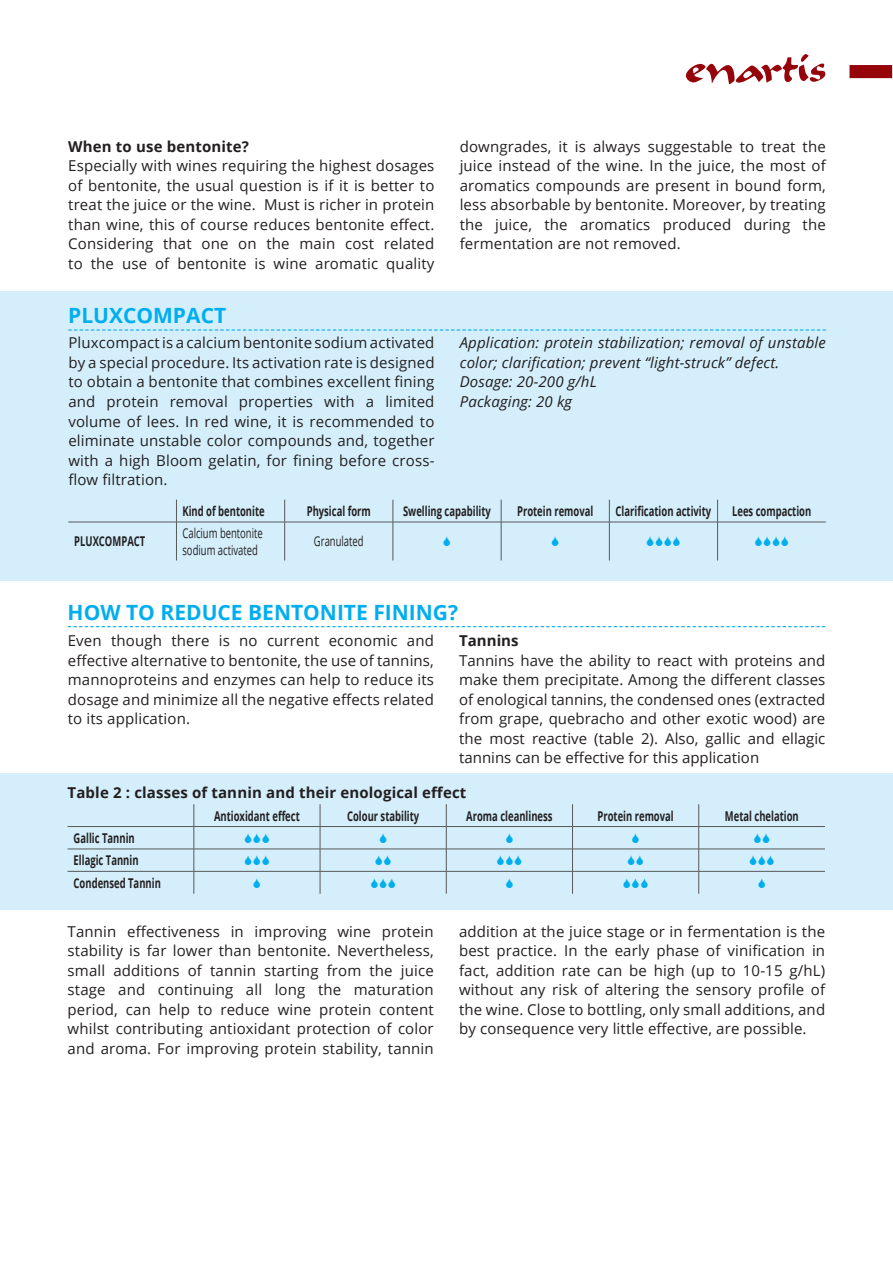
<style>
.page{position:relative;width:893px;height:1263px;background:#fff}
.page>*{position:absolute;margin:0;border:0;box-sizing:border-box;transform-origin:0 0}
.t1{font:700 21px "Open Sans";color:#00aeef}
.t2{font:15px/19.5px "Open Sans";letter-spacing:.01em;color:#231f20;text-align:justify}
.t3{font:italic 15px/19.5px "Open Sans";letter-spacing:.01em;color:#231f20}
.t4{font:700 15px "Open Sans";letter-spacing:.01em;color:#231f20}
.t5{font:700 13.5px "Open Sans";color:#231f20;scale:.7 1}
.t6{font:13.5px/16.2px "Open Sans";color:#231f20;scale:.7 1}
</style>
<div class="page">
<div style="left:0;top:773px;width:893px;height:137px;background:#d4effb"></div>
<div style="left:0;top:291px;width:893px;height:289px;background:#d4effb"></div>
<svg style="left:68px;top:329px;width:758px;height:2px"></svg>
<svg style="left:176px;top:500px;width:1px;height:22px"></svg>
<svg style="left:284px;top:500px;width:1px;height:22px"></svg>
<svg style="left:393px;top:500px;width:1px;height:22px"></svg>
<svg style="left:501px;top:500px;width:1px;height:22px"></svg>
<svg style="left:609px;top:500px;width:1px;height:22px"></svg>
<svg style="left:717px;top:500px;width:1px;height:22px"></svg>
<hr style="left:68px;top:522px;width:108px;height:1px;background:#57585a">
<hr style="left:176px;top:522px;width:109px;height:1px;background:#57585a">
<hr style="left:176px;top:522px;width:1px;height:38px;background:#57585a">
<hr style="left:285px;top:522px;width:108px;height:1px;background:#57585a">
<hr style="left:284px;top:522px;width:1px;height:38px;background:#57585a">
<hr style="left:393px;top:522px;width:108px;height:1px;background:#57585a">
<hr style="left:393px;top:522px;width:1px;height:38px;background:#57585a">
<hr style="left:501px;top:522px;width:108px;height:1px;background:#57585a">
<hr style="left:501px;top:522px;width:1px;height:38px;background:#57585a">
<hr style="left:609px;top:522px;width:109px;height:1px;background:#57585a">
<hr style="left:609px;top:522px;width:1px;height:38px;background:#57585a">
<hr style="left:718px;top:522px;width:108px;height:1px;background:#57585a">
<hr style="left:717px;top:522px;width:1px;height:38px;background:#57585a">
<svg style="left:68px;top:626px;width:757px;height:1px"></svg>
<hr style="left:68px;top:826px;width:126px;height:1px;background:#57585a">
<hr style="left:194px;top:826px;width:126px;height:1px;background:#57585a">
<hr style="left:320px;top:826px;width:126px;height:1px;background:#57585a">
<hr style="left:446px;top:826px;width:126px;height:1px;background:#57585a">
<hr style="left:572px;top:826px;width:127px;height:1px;background:#57585a">
<hr style="left:699px;top:826px;width:126px;height:1px;background:#57585a">
<hr style="left:68px;top:849px;width:126px;height:1px;background:#57585a">
<hr style="left:194px;top:849px;width:126px;height:1px;background:#57585a">
<hr style="left:320px;top:849px;width:126px;height:1px;background:#57585a">
<hr style="left:446px;top:849px;width:126px;height:1px;background:#57585a">
<hr style="left:572px;top:849px;width:127px;height:1px;background:#57585a">
<hr style="left:699px;top:849px;width:126px;height:1px;background:#57585a">
<hr style="left:68px;top:871px;width:126px;height:1px;background:#57585a">
<hr style="left:194px;top:871px;width:126px;height:1px;background:#57585a">
<svg style="left:194px;top:804px;width:1px;height:90px"></svg>
<hr style="left:320px;top:871px;width:126px;height:1px;background:#57585a">
<svg style="left:320px;top:804px;width:1px;height:90px"></svg>
<hr style="left:446px;top:871px;width:126px;height:1px;background:#57585a">
<svg style="left:446px;top:804px;width:1px;height:90px"></svg>
<hr style="left:572px;top:871px;width:127px;height:1px;background:#57585a">
<svg style="left:572px;top:804px;width:1px;height:90px"></svg>
<hr style="left:699px;top:871px;width:126px;height:1px;background:#57585a">
<svg style="left:698px;top:804px;width:1px;height:90px"></svg>
<svg style="left:686px;top:54px;width:139px;height:30px"></svg>
<div style="left:849px;top:65px;width:43px;height:13px;background:#940408"></div>
<p class="t4" style="left:68px;top:136px;width:182px">When to use bentonite?</p>
<p class="t2" style="left:68px;top:156px;width:368px">Especially with wines requiring the highest dosages of bentonite, the usual question is if it is better to treat the juice or the wine. Must is richer in protein than wine, this of course reduces bentonite effect.<br>Considering that one on the main cost related to the use of bentonite is wine aromatic quality</p>
<p class="t2" style="left:460px;top:136px;width:368px">downgrades, it is always suggestable to treat the juice instead of the wine. In the juice, the most of aromatics compounds are present in bound form, less absorbable by bentonite. Moreover, by treating the juice, the aromatics produced during the fermentation are not removed.</p>
<p class="t1" style="left:68px;top:301px;width:160px">PLUXCOMPACT</p>
<p class="t2" style="left:68px;top:333px;width:368px">Pluxcompact is a calcium bentonite sodium activated by a special procedure. Its activation rate is designed to obtain a bentonite that combines excellent fining and protein removal properties with a limited volume of lees. In red wine, it is recommended to eliminate unstable color compounds and, together with a high Bloom gelatin, for fining before cross&shy;flow filtration.</p>
<p class="t3" style="left:460px;top:333px;width:368px">Application: protein stabilization; removal of unstable color; clarification; prevent “light-struck” defect.</p>
<p class="t3" style="left:460px;top:372px;width:139px">Dosage: 20-200 g/hL</p>
<p class="t3" style="left:460px;top:391px;width:114px">Packaging: 20 kg</p>
<p class="t5" style="left:182px;top:502px;width:119px">Kind of bentonite</p>
<p class="t5" style="left:307px;top:502px;width:93px">Physical form</p>
<p class="t5" style="left:403px;top:502px;width:127px">Swelling capability</p>
<p class="t5" style="left:517px;top:502px;width:110px">Protein removal</p>
<p class="t5" style="left:616px;top:502px;width:138px">Clarification activity</p>
<p class="t5" style="left:732px;top:502px;width:115px">Lees compaction</p>
<p class="t5" style="left:74px;top:532px;width:103px">PLUXCOMPACT</p>
<p class="t6" style="left:182px;top:525px;width:116px">Calcium bentonite sodium activated</p>
<p class="t6" style="left:314px;top:533px;width:72px">Granulated</p>
<p class="t1" style="left:68px;top:597px;width:392px">HOW TO REDUCE BENTONITE FINING?</p>
<p class="t2" style="left:68px;top:631px;width:368px">Even though there is no current economic and effective alternative to bentonite, the use of tannins, mannoproteins and enzymes can help to reduce its dosage and minimize all the negative effects related to its application.</p>
<p class="t4" style="left:459px;top:630px;width:61px">Tannins</p>
<p class="t2" style="left:459px;top:650px;width:368px">Tannins have the ability to react with proteins and make them precipitate. Among the different classes of enological tannins, the condensed ones (extracted from grape, quebracho and other exotic wood) are the most reactive (table 2). Also, gallic and ellagic tannins can be effective for this application</p>
<p class="t4" style="left:68px;top:782px;width:400px">Table 2 : classes of tannin and their enological effect</p>
<p class="t5" style="left:214px;top:806px;width:124px">Antioxidant effect</p>
<p class="t5" style="left:347px;top:806px;width:105px">Colour stability</p>
<p class="t5" style="left:466px;top:806px;width:125px">Aroma cleanliness</p>
<p class="t5" style="left:597px;top:806px;width:110px">Protein removal</p>
<p class="t5" style="left:725px;top:806px;width:107px">Metal chelation</p>
<p class="t5" style="left:74px;top:828px;width:89px">Gallic Tannin</p>
<p class="t5" style="left:74px;top:851px;width:94px">Ellagic Tannin</p>
<p class="t5" style="left:74px;top:873px;width:126px">Condensed Tannin</p>
<p class="t2" style="left:68px;top:921px;width:368px">Tannin effectiveness in improving wine protein stability is far lower than bentonite. Nevertheless, small additions of tannin starting from the juice stage and continuing all long the maturation period, can help to reduce wine protein content whilst contributing antioxidant protection of color and aroma. For improving protein stability, tannin</p>
<p class="t2" style="left:459px;top:921px;width:368px">addition at the juice stage or in fermentation is the best practice. In the early phase of vinification in fact, addition rate can be high (up to 10-15 g/hL) without any risk of altering the sensory profile of the wine. Close to bottling, only small additions, and by consequence very little effective, are possible.</p>
</div>
